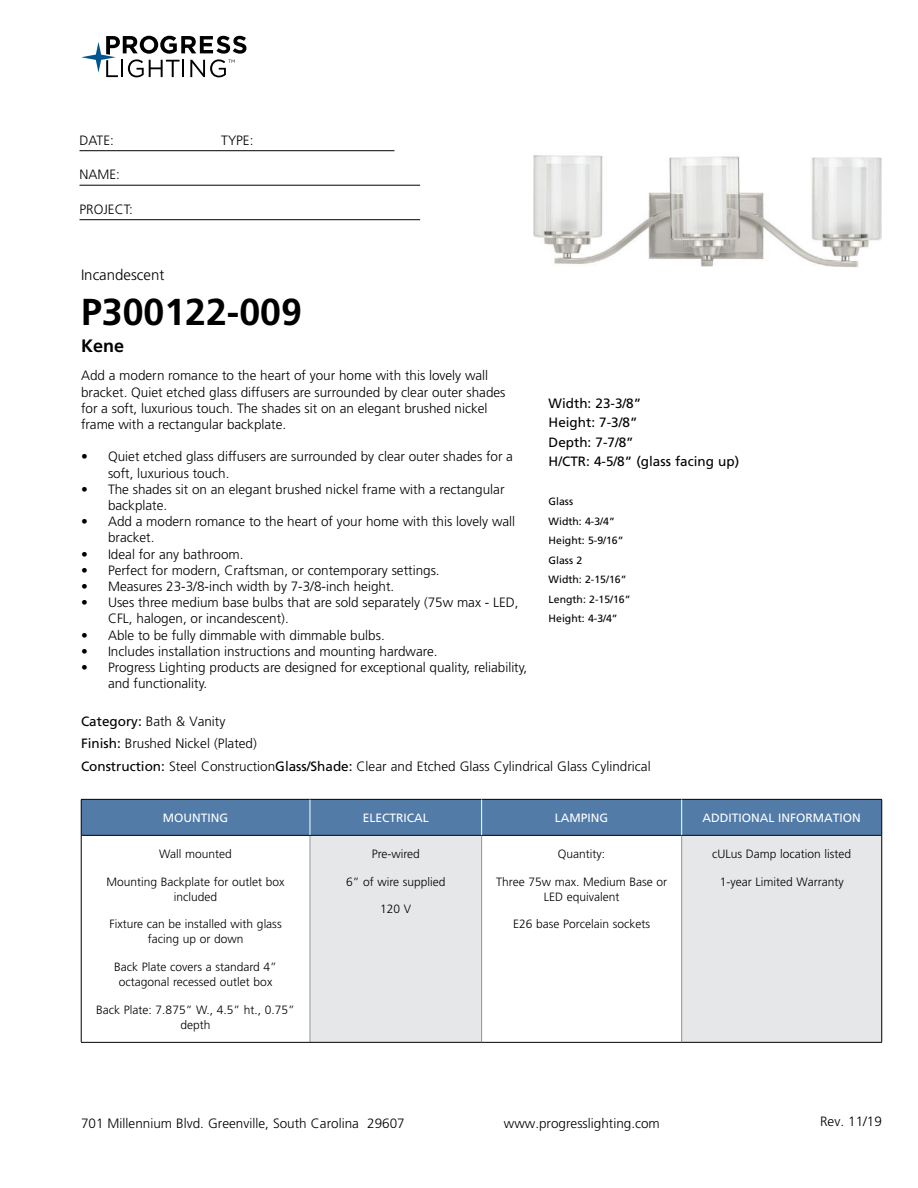
<style>
.page{position:relative;width:918px;height:1188px;background:#fff}
.page>*{position:absolute;margin:0;border:0;box-sizing:border-box;transform-origin:0 0}
.t1{font:700 37.5px "Frutiger LT Std";color:#000}
.t2{font:700 18px "Frutiger LT Std";color:#000}
.t3{font:300 15px "Frutiger LT Std";color:#000}
.t4{font:300 13.5px/16.2px "Frutiger LT Std";color:#000}
.t5{font:13.5px/19.5px "Frutiger LT Std";color:#000}
.t6{font:300 12px/15px "Frutiger LT Std";color:#000;text-align:center}
.t7{font:12px "Frutiger LT Std";color:#fff}
.t8{font:10.5px/19.5px "Frutiger LT Std";color:#000}
.s1{font-weight:400}
</style>
<div class="page">
<svg style="left:81px;top:36px;width:165px;height:41px"></svg>
<hr style="left:80px;top:150px;width:314px;height:1px;background:#000">
<hr style="left:80px;top:185px;width:340px;height:1px;background:#000">
<hr style="left:80px;top:219px;width:340px;height:1px;background:#000">
<div style="left:82px;top:800px;width:799px;height:35px;background:#527ba8"></div>
<div style="left:310px;top:835px;width:172px;height:207px;background:#e6e7e8"></div>
<div style="left:682px;top:835px;width:200px;height:207px;background:#e6e7e8"></div>
<hr style="left:310px;top:836px;width:1px;height:206px;background:#939598">
<hr style="left:481px;top:836px;width:1px;height:206px;background:#939598">
<hr style="left:681px;top:836px;width:1px;height:206px;background:#939598">
<hr style="left:81px;top:835px;width:229px;height:1px;background:#000">
<hr style="left:310px;top:835px;width:172px;height:1px;background:#000">
<hr style="left:482px;top:835px;width:200px;height:1px;background:#000">
<hr style="left:682px;top:835px;width:200px;height:1px;background:#000">
<hr style="left:81px;top:1042px;width:229px;height:1px;background:#000">
<hr style="left:310px;top:1042px;width:172px;height:1px;background:#000">
<hr style="left:482px;top:1042px;width:200px;height:1px;background:#000">
<hr style="left:682px;top:1042px;width:200px;height:1px;background:#000">
<hr style="left:81px;top:799px;width:229px;height:1px;background:#000">
<hr style="left:81px;top:800px;width:1px;height:35px;background:#000">
<hr style="left:310px;top:799px;width:172px;height:1px;background:#000">
<hr style="left:482px;top:799px;width:200px;height:1px;background:#000">
<hr style="left:682px;top:799px;width:200px;height:1px;background:#000">
<hr style="left:881px;top:800px;width:1px;height:35px;background:#000">
<hr style="left:81px;top:835px;width:1px;height:207px;background:#000">
<hr style="left:881px;top:835px;width:1px;height:207px;background:#000">
<hr style="left:310px;top:800px;width:1px;height:35px;background:#fff">
<hr style="left:681px;top:800px;width:1px;height:35px;background:#fff">
<hr style="left:481px;top:800px;width:1px;height:35px;background:#fff">
<img style="left:533px;top:155px;width:349px;height:113px">
<p class="t4" style="left:80px;top:133px;width:36px">DATE:</p>
<p class="t4" style="left:221px;top:133px;width:34px">TYPE:</p>
<p class="t4" style="left:80px;top:168px;width:42px">NAME:</p>
<p class="t4" style="left:80px;top:202px;width:55px">PROJECT:</p>
<p class="t3" style="left:81px;top:269px;width:85px">Incandescent</p>
<h1 class="t1" style="left:81px;top:290px;width:222px">P300122-009</h1>
<h2 class="t2" style="left:81px;top:335px;width:45px">Kene</h2>
<p class="t4" style="left:81px;top:369px;width:426px">Add a modern romance to the heart of your home with this lovely wall bracket. Quiet etched glass diffusers are surrounded by clear outer shades for a soft, luxurious touch. The shades sit on an elegant brushed nickel frame with a rectangular backplate.</p>
<p class="t4" style="left:108px;top:450px;width:407px;text-indent:-27px">• Quiet etched glass diffusers are surrounded by clear outer shades for a soft, luxurious touch.</p>
<p class="t4" style="left:108px;top:482px;width:398px;text-indent:-27px">• The shades sit on an elegant brushed nickel frame with a rectangular backplate.</p>
<p class="t4" style="left:108px;top:514px;width:409px;text-indent:-27px">• Add a modern romance to the heart of your home with this lovely wall bracket.</p>
<p class="t4" style="left:81px;top:547px;width:164px">• Ideal for any bathroom.</p>
<p class="t4" style="left:81px;top:563px;width:360px">• Perfect for modern, Craftsman, or contemporary settings.</p>
<p class="t4" style="left:81px;top:579px;width:315px">• Measures 23-3/8-inch width by 7-3/8-inch height.</p>
<p class="t4" style="left:108px;top:595px;width:412px;text-indent:-27px">• Uses three medium base bulbs that are sold separately (75w max - LED,<br>CFL, halogen, or incandescent).</p>
<p class="t4" style="left:81px;top:628px;width:305px">• Able to be fully dimmable with dimmable bulbs.</p>
<p class="t4" style="left:81px;top:644px;width:358px">• Includes installation instructions and mounting hardware.</p>
<p class="t4" style="left:108px;top:660px;width:421px;text-indent:-27px">• Progress Lighting products are designed for exceptional quality, reliability, and functionality.</p>
<p class="t4" style="left:81px;top:711px;width:571px;line-height:22.5px"><span class="s1">Category:</span> Bath &amp; Vanity<br><span class="s1">Finish:</span> Brushed Nickel (Plated)<br><span class="s1">Construction:</span> Steel Construction<span class="s1">Glass/Shade:</span> Clear and Etched Glass Cylindrical Glass Cylindrical</p>
<p class="t7" style="left:163px;top:813px;width:67px">MOUNTING</p>
<p class="t7" style="left:363px;top:813px;width:68px">ELECTRICAL</p>
<p class="t7" style="left:555px;top:813px;width:55px">LAMPING</p>
<p class="t7" style="left:703px;top:813px;width:160px">ADDITIONAL INFORMATION</p>
<p class="t6" style="left:159px;top:847px;width:74px">Wall mounted</p>
<p class="t6" style="left:107px;top:875px;width:180px">Mounting Backplate for outlet box included</p>
<p class="t6" style="left:110px;top:918px;width:174px">Fixture can be installed with glass facing up or down</p>
<p class="t6" style="left:114px;top:960px;width:164px">Back Plate covers a standard 4” octagonal recessed outlet box</p>
<p class="t6" style="left:96px;top:1003px;width:200px">Back Plate: 7.875” W., 4.5” ht., 0.75” depth</p>
<p class="t5" style="left:549px;top:394px;width:192px">Width: 23-3/8”<br>Height: 7-3/8”<br>Depth: 7-7/8”<br>H/CTR: 4-5/8” (glass facing up)</p>
<p class="t8" style="left:549px;top:492px;width:83px">Glass<br>Width: 4-3/4”<br>Height: 5-9/16”<br>Glass 2<br>Width: 2-15/16”<br>Length: 2-15/16”<br>Height: 4-3/4”</p>
<p class="t6" style="left:372px;top:847px;width:50px">Pre-wired</p>
<p class="t6" style="left:346px;top:875px;width:101px">6” of wire supplied</p>
<p class="t6" style="left:380px;top:903px;width:33px">120 V</p>
<p class="t6" style="left:712px;top:847px;width:141px">cULus Damp location listed</p>
<p class="t6" style="left:720px;top:875px;width:125px">1-year Limited Warranty</p>
<p class="t6" style="left:558px;top:847px;width:49px">Quantity:</p>
<p class="t6" style="left:496px;top:875px;width:172px">Three 75w max. Medium Base or<br>LED equivalent</p>
<p class="t6" style="left:513px;top:918px;width:138px">E26 base Porcelain sockets</p>
<p class="t4" style="left:81px;top:1116px;width:325px">701 Millennium Blvd. Greenville, South Carolina 29607</p>
<p class="t4" style="left:504px;top:1116px;width:158px">www.progresslighting.com</p>
<p class="t4" style="left:820px;top:1114px;width:63px">Rev. 11/19</p>
</div>
